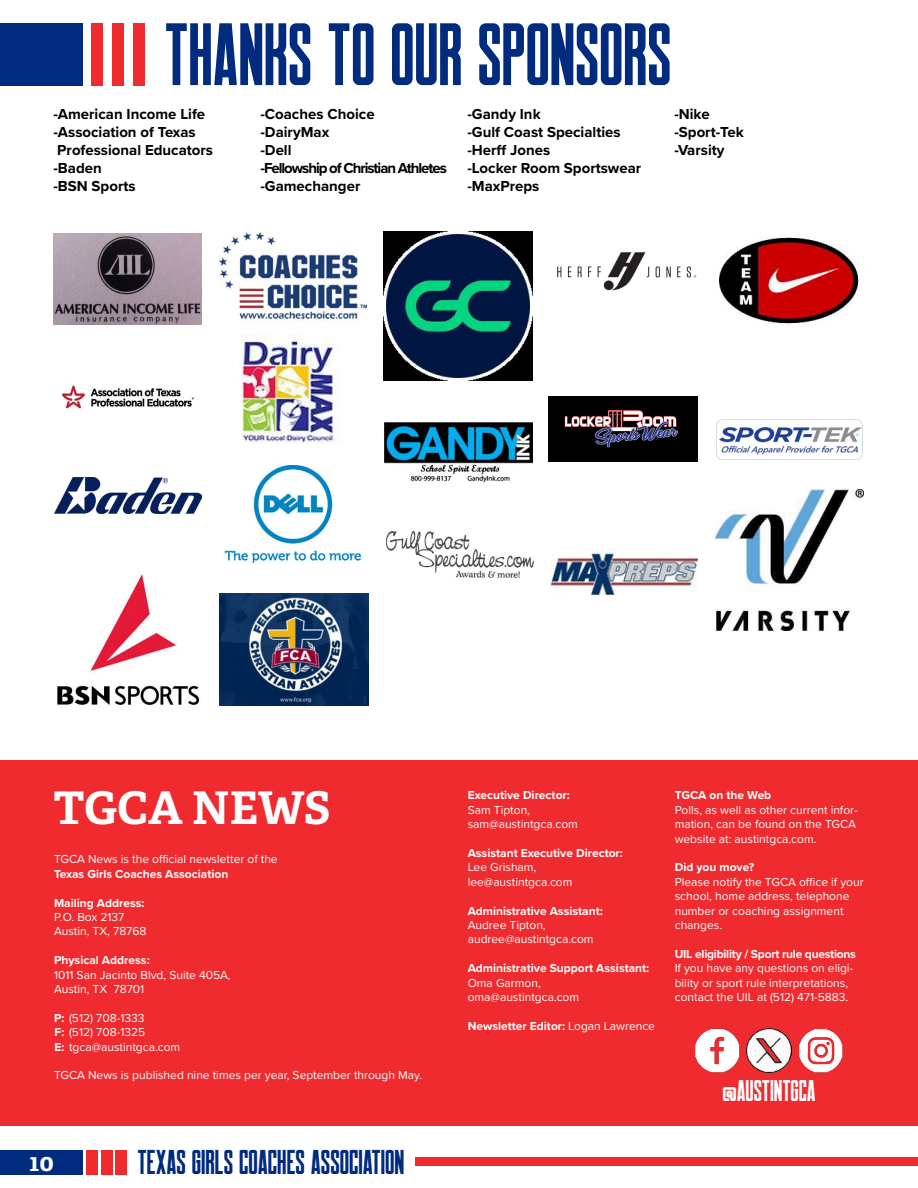
<style>
.page{position:relative;width:918px;height:1188px;background:#fff}
.page>*{position:absolute;margin:0;border:0;box-sizing:border-box;transform-origin:0 0}
.t1{font:88.5px "Robinson";color:#012b7f}
.t2{font:700 45px "Adelle";color:#fff}
.t3{font:34.5px "Robinson";color:#012b7f}
.t4{font:30px "Robinson";color:#fff}
.t5{font:700 24px "Adelle";color:#fff}
.t6{font:700 15px/18px "Proxima Nova";color:#000}
.t7{font:12px/14.4px "Proxima Nova";color:#fff}
.t8{font:700 12px "Proxima Nova";color:#fff}
.t9{font:700 12px "Proxima Nova";letter-spacing:-.02em;color:#fff}
.s1{font-weight:700}
.s2{font-weight:400}
</style>
<div class="page">
<div style="left:0;top:760px;width:918px;height:366px;background:#ef2b2f"></div>
<img style="left:695px;top:1028px;width:45px;height:45px">
<img style="left:747px;top:1028px;width:44px;height:45px">
<img style="left:799px;top:1028px;width:44px;height:45px">
<img style="left:53px;top:234px;width:148px;height:90px">
<img style="left:54px;top:478px;width:148px;height:35px">
<img style="left:224px;top:466px;width:138px;height:97px">
<img style="left:550px;top:550px;width:148px;height:45px">
<img style="left:386px;top:531px;width:147px;height:46px">
<img style="left:385px;top:422px;width:147px;height:61px">
<img style="left:719px;top:237px;width:140px;height:87px">
<img style="left:715px;top:490px;width:149px;height:140px">
<img style="left:219px;top:233px;width:148px;height:89px">
<img style="left:57px;top:574px;width:143px;height:131px">
<div style="left:0;top:1150px;width:83px;height:25px;background:#012b7f"></div>
<div style="left:86px;top:1150px;width:12px;height:25px;background:#ef2b2f"></div>
<div style="left:101px;top:1150px;width:12px;height:25px;background:#ef2b2f"></div>
<div style="left:116px;top:1150px;width:11px;height:25px;background:#ef2b2f"></div>
<div style="left:416px;top:1158px;width:502px;height:8px;background:#ef2b2f"></div>
<div style="left:0;top:23px;width:82px;height:63px;background:#012b7f"></div>
<div style="left:91px;top:23px;width:12px;height:63px;background:#ef2b2f"></div>
<div style="left:113px;top:23px;width:11px;height:63px;background:#ef2b2f"></div>
<div style="left:133px;top:23px;width:12px;height:63px;background:#ef2b2f"></div>
<img style="left:716px;top:420px;width:147px;height:39px">
<img style="left:219px;top:594px;width:150px;height:112px">
<img style="left:548px;top:397px;width:150px;height:64px">
<img style="left:557px;top:252px;width:140px;height:39px">
<img style="left:61px;top:385px;width:133px;height:24px">
<img style="left:242px;top:335px;width:92px;height:109px">
<img style="left:384px;top:232px;width:148px;height:148px">
<h1 class="t1" style="left:164px;top:10px;width:508px">THANKS TO OUR SPONSORS</h1>
<p class="t6" style="left:53px;top:105px;width:161px">-American Income Life -Association of Texas<br>Professional Educators -Baden<br>-BSN Sports</p>
<p class="t6" style="left:260px;top:105px;width:188px">-Coaches Choice -DairyMax<br>-Dell<br>-Fellowship of Christian Athletes -Gamechanger</p>
<p class="t6" style="left:467px;top:105px;width:175px">-Gandy Ink<br>-Gulf Coast Specialties -Herff Jones<br>-Locker Room Sportswear -MaxPreps</p>
<p class="t6" style="left:674px;top:105px;width:71px">-Nike -Sport-Tek -Varsity</p>
<h2 class="t2" style="left:54px;top:779px;width:278px">TGCA NEWS</h2>
<p class="t7" style="left:54px;top:852px;width:225px">TGCA News is the official newsletter of the</p>
<p class="t8" style="left:54px;top:865px;width:176px">Texas Girls Coaches Association</p>
<p class="t8" style="left:54px;top:894px;width:92px">Mailing Address:</p>
<p class="t7" style="left:54px;top:909px;width:94px">P.O. Box 2137<br>Austin, TX, 78768</p>
<p class="t8" style="left:54px;top:951px;width:97px">Physical Address:</p>
<p class="t7" style="left:54px;top:967px;width:178px">1011 San Jacinto Blvd, Suite 405A,<br>Austin, TX 78701</p>
<p class="t7" style="left:54px;top:1010px;width:128px"><span class="s1">P:</span> (512) 708-1333<br><span class="s1">F:</span> (512) 708-1325<br><span class="s1">E:</span> tgca@austintgca.com</p>
<p class="t7" style="left:54px;top:1068px;width:370px">TGCA News is published nine times per year, September through May.</p>
<h3 class="t5" style="left:30px;top:1148px;width:26px">10</h3>
<h3 class="t3" style="left:137px;top:1145px;width:268px">TEXAS GIRLS COACHES ASSOCIATION</h3>
<p class="t8" style="left:468px;top:786px;width:104px">Executive Director:</p>
<p class="t7" style="left:468px;top:802px;width:112px">Sam Tipton, sam@austintgca.com</p>
<p class="t8" style="left:468px;top:844px;width:157px">Assistant Executive Director:</p>
<p class="t7" style="left:468px;top:860px;width:106px">Lee Grisham, lee@austintgca.com</p>
<p class="t8" style="left:468px;top:902px;width:137px">Administrative Assistant:</p>
<p class="t7" style="left:468px;top:917px;width:127px">Audree Tipton, audree@austintgca.com</p>
<p class="t8" style="left:468px;top:959px;width:183px">Administrative Support Assistant:</p>
<p class="t7" style="left:468px;top:975px;width:113px">Oma Garmon, oma@austintgca.com</p>
<p class="t8" style="left:468px;top:1017px;width:189px">Newsletter Editor: <span class="s2">Logan Lawrence</span></p>
<p class="t8" style="left:675px;top:786px;width:98px">TGCA on the Web</p>
<p class="t7" style="left:675px;top:802px;width:185px">Polls, as well as other current infor&shy;mation, can be found on the TGCA website at: austintgca.com.</p>
<p class="t8" style="left:675px;top:858px;width:81px">Did you move?</p>
<p class="t7" style="left:675px;top:874px;width:191px">Please notify the TGCA office if your school, home address, telephone number or coaching assignment changes.</p>
<p class="t9" style="left:675px;top:945px;width:183px">UIL eligibility / Sport rule questions</p>
<p class="t7" style="left:675px;top:960px;width:180px">If you have any questions on eligi&shy;bility or sport rule interpretations, contact the UIL at (512) 471-5883.</p>
<h3 class="t4" style="left:723px;top:1076px;width:95px">@AUSTINTGCA</h3>
</div>
